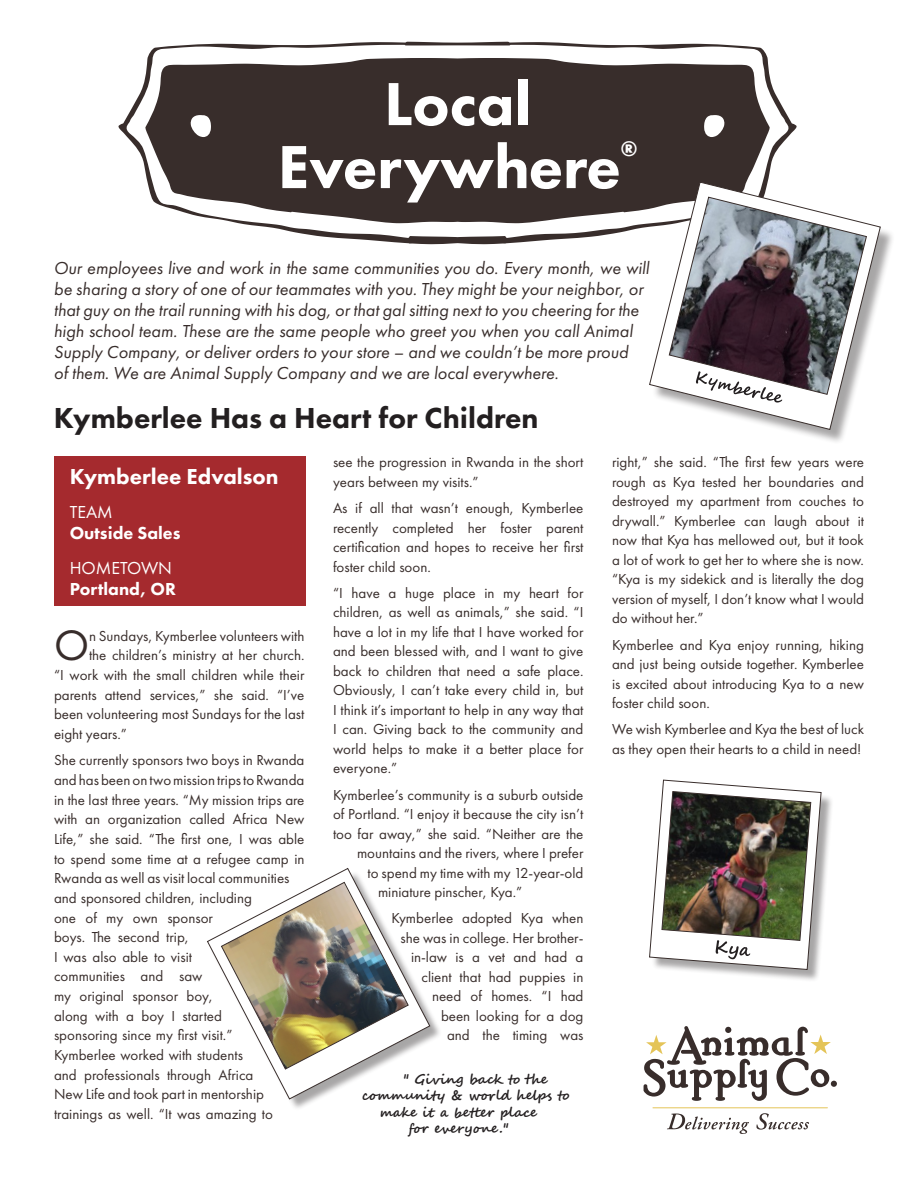
<style>
.page{position:relative;width:918px;height:1188px;background:#fff}
.page>*{position:absolute;margin:0;border:0;box-sizing:border-box;transform-origin:0 0}
.t1{font:800 63px/63px "Futura PT";color:#fff;text-align:center}
.Product_List_Header{font:44.25px "Futura PT";color:#382d2b}
.Product_List_Header-2{font:800 30px "Futura PT";color:#231f20}
.Product_List_Header-3{font:800 22.5px "Futura PT";color:#fff}
.t2{font:800 21.9px "Futura PT";color:#fff}
.Product_List_Header-4{font:italic 18px/21px "Futura PT";color:#382d2b}
.Product_List_Header-5{font:800 18px/21px "Futura PT";color:#fff}
.Product_List_Header-6{font:15px/19.5px "Futura PT";color:#382d2b;text-align:justify}
.Product_List_Header-7{font:700 13.5px "Segoe Script";color:#231f20}
.s1{font-weight:400}
</style>
<div class="page">
<svg style="left:118px;top:42px;width:679px;height:202px;fill:#382d2b"></svg>
<svg style="left:644px;top:1026px;width:193px;height:75px"></svg>
<hr style="left:653px;top:1107px;width:174px;height:1px;background:#e4c458">
<svg style="left:667px;top:1114px;width:82px;height:20px"></svg>
<svg style="left:756px;top:1113px;width:53px;height:17px"></svg>
<div style="left:54px;top:456px;width:252px;height:149px;background:#a52a2e"></div>
<div style="left:652px;top:185px;width:243px;height:259px;background:#231f20;opacity:.4"></div>
<svg style="left:649px;top:182px;width:232px;height:248px"></svg>
<svg style="left:207px;top:868px;width:223px;height:231px"></svg>
<img style="left:221px;top:882px;width:188px;height:187px">
<svg style="left:669px;top:197px;width:198px;height:206px"></svg>
<div style="left:651px;top:782px;width:183px;height:200px;background:#231f20;opacity:.4"></div>
<img style="left:649px;top:780px;width:172px;height:190px">
<h1 class="t1" style="left:278px;top:72px;width:345px">Local<br>Everywhere</h1>
<h3 class="t2" style="left:621px;top:135px;width:18px">®</h3>
<p class="Product_List_Header-4" style="left:54px;top:257px;width:597px">Our employees live and work in the same communities you do. Every month, we will be sharing a story of one of our teammates with you. They might be your neighbor, or that guy on the trail running with his dog, or that gal sitting next to you cheering for the high school team. These are the same people who greet you when you call Animal Supply Company, or deliver orders to your store – and we couldn’t be more proud<br>of them. We are Animal Supply Company and we are local everywhere.</p>
<p class="Product_List_Header-2" style="left:54px;top:400px;width:486px">Kymberlee Has a Heart for Children</p>
<p class="Product_List_Header-6" style="left:333px;top:453px;width:252px">see the progression in Rwanda in the short years between my visits.”</p>
<p class="Product_List_Header-6" style="left:333px;top:498px;width:252px">As if all that wasn’t enough, Kymberlee recently completed her foster parent certification and hopes to receive her first foster child soon.</p>
<p class="Product_List_Header-6" style="left:333px;top:583px;width:252px">“I have a huge place in my heart for children, as well as animals,” she said. “I have a lot in my life that I have worked for and been blessed with, and I want to give back to children that need a safe place.<br>Obviously, I can’t take every child in, but I think it’s important to help in any way that I can. Giving back to the community and world helps to make it a better place for everyone.”</p>
<p class="Product_List_Header-6" style="left:333px;top:785px;width:252px">Kymberlee’s community is a suburb outside</p>
<p class="Product_List_Header-6" style="left:333px;top:804px;width:252px">of Portland. “I enjoy it because the city isn’t</p>
<p class="Product_List_Header-6" style="left:333px;top:824px;width:252px">too far away,” she said. “Neither are the</p>
<p class="Product_List_Header-6" style="left:357px;top:843px;width:228px">mountains and the rivers, where I prefer</p>
<p class="Product_List_Header-6" style="left:368px;top:863px;width:217px">to spend my time with my 12-year-old</p>
<p class="Product_List_Header-6" style="left:378px;top:882px;width:146px">miniature pinscher, Kya.”</p>
<p class="Product_List_Header-6" style="left:392px;top:909px;width:194px;text-align:right">Kymberlee adopted Kya when she was in college. Her brother&shy;in-law is a vet and had a client that had puppies in need of homes. “I had<br>been looking for a dog<br>and the timing was</p>
<p class="Product_List_Header-3" style="left:70px;top:462px;width:210px">Kymberlee Edvalson</p>
<p class="Product_List_Header-5" style="left:70px;top:501px;width:112px"><span class="s1">TEAM<br></span>Outside Sales</p>
<p class="Product_List_Header-5" style="left:70px;top:557px;width:108px"><span class="s1">HOMETOWN<br></span>Portland, OR</p>
<p class="Product_List_Header" style="left:54px;top:619px;width:37px">O</p>
<p class="Product_List_Header-6" style="left:89px;top:626px;width:217px">n Sundays, Kymberlee volunteers with</p>
<p class="Product_List_Header-6" style="left:89px;top:646px;width:217px">the children’s ministry at her church.</p>
<p class="Product_List_Header-6" style="left:54px;top:665px;width:252px">“I work with the small children while their</p>
<p class="Product_List_Header-6" style="left:54px;top:685px;width:252px">parents attend services,” she said. “I’ve</p>
<p class="Product_List_Header-6" style="left:54px;top:704px;width:252px">been volunteering most Sundays for the last</p>
<p class="Product_List_Header-6" style="left:54px;top:724px;width:75px">eight years.”</p>
<p class="Product_List_Header-6" style="left:54px;top:750px;width:252px;text-align:left">She currently sponsors two boys in Rwanda and has been on two mission trips to Rwanda in the last three years. “My mission trips are with an organization called Africa New Life,” she said. “The first one, I was able to spend some time at a refugee camp in Rwanda as well as visit local communities and sponsored children, including<br>one of my own sponsor<br>boys. The second trip,<br>I was also able to visit<br>communities and saw<br>my original sponsor boy,<br>along with a boy I started<br>sponsoring since my first visit.”<br>Kymberlee worked with students<br>and professionals through Africa<br>New Life and took part in mentorship trainings as well. “It was amazing to</p>
<p class="Product_List_Header-7" style="left:404px;top:1068px;width:146px">" Giving back to the</p>
<p class="Product_List_Header-7" style="left:362px;top:1084px;width:209px">community &amp; world helps to</p>
<p class="Product_List_Header-7" style="left:380px;top:1101px;width:159px">make it a better place</p>
<p class="Product_List_Header-7" style="left:408px;top:1117px;width:102px">for everyone."</p>
<p class="Product_List_Header-6" style="left:612px;top:453px;width:254px">right,” she said. “The first few years were rough as Kya tested her boundaries and destroyed my apartment from couches to drywall.” Kymberlee can laugh about it now that Kya has mellowed out, but it took a lot of work to get her to where she is now. “Kya is my sidekick and is literally the dog version of myself, I don’t know what I would do without her.”</p>
<p class="Product_List_Header-6" style="left:612px;top:635px;width:253px">Kymberlee and Kya enjoy running, hiking and just being outside together. Kymberlee is excited about introducing Kya to a new foster child soon.</p>
<p class="Product_List_Header-6" style="left:612px;top:720px;width:254px">We wish Kymberlee and Kya the best of luck as they open their hearts to a child in need!</p>
</div>
